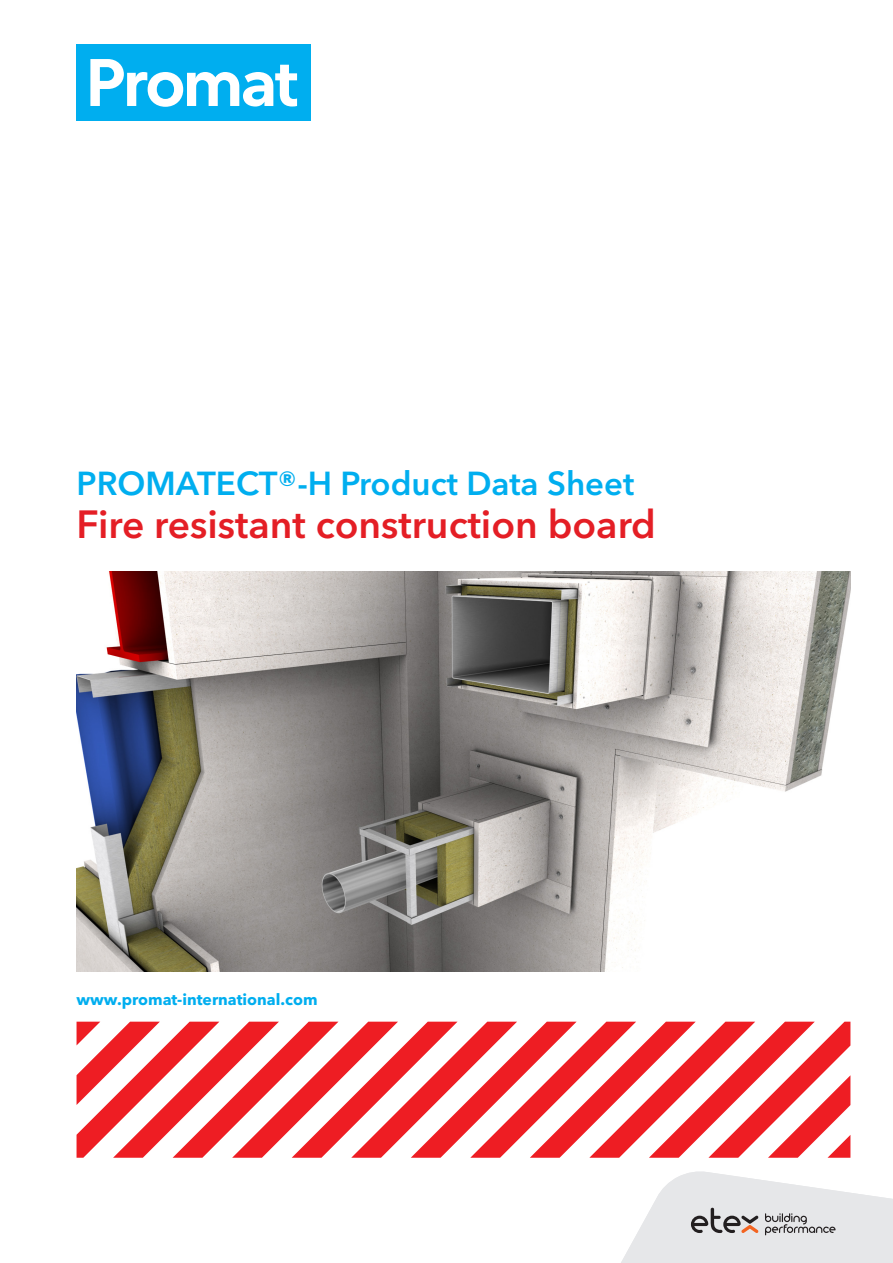
<style>
.page{position:relative;width:893px;height:1263px;background:#fff}
.page>*{position:absolute;margin:0;border:0;box-sizing:border-box;transform-origin:0 0}
.Headline-26_10_Demi{font:600 39px "Avenir Next W1 G";color:#e41e25}
.Headline-26_10_Demi-2{font:600 33px "Avenir Next W1 G";color:#00aeef}
.t1{font:700 15.75px "Avenir Next W1 G";color:#00aeef}
</style>
<div class="page">
<svg style="left:621px;top:1171px;width:272px;height:92px"></svg>
<div style="left:77px;top:45px;width:234px;height:76px;background:#00aeef"></div>
<svg style="left:90px;top:59px;width:207px;height:48px"></svg>
<img style="left:77px;top:572px;width:773px;height:400px">
<svg style="left:77px;top:1022px;width:773px;height:136px"></svg>
<p class="Headline-26_10_Demi-2" style="left:77px;top:464px;width:559px">PROMATECT®-H Product Data Sheet</p>
<p class="Headline-26_10_Demi" style="left:77px;top:501px;width:581px">Fire resistant construction board</p>
<p class="t1" style="left:77px;top:989px;width:243px">www.promat-international.com</p>
</div>
